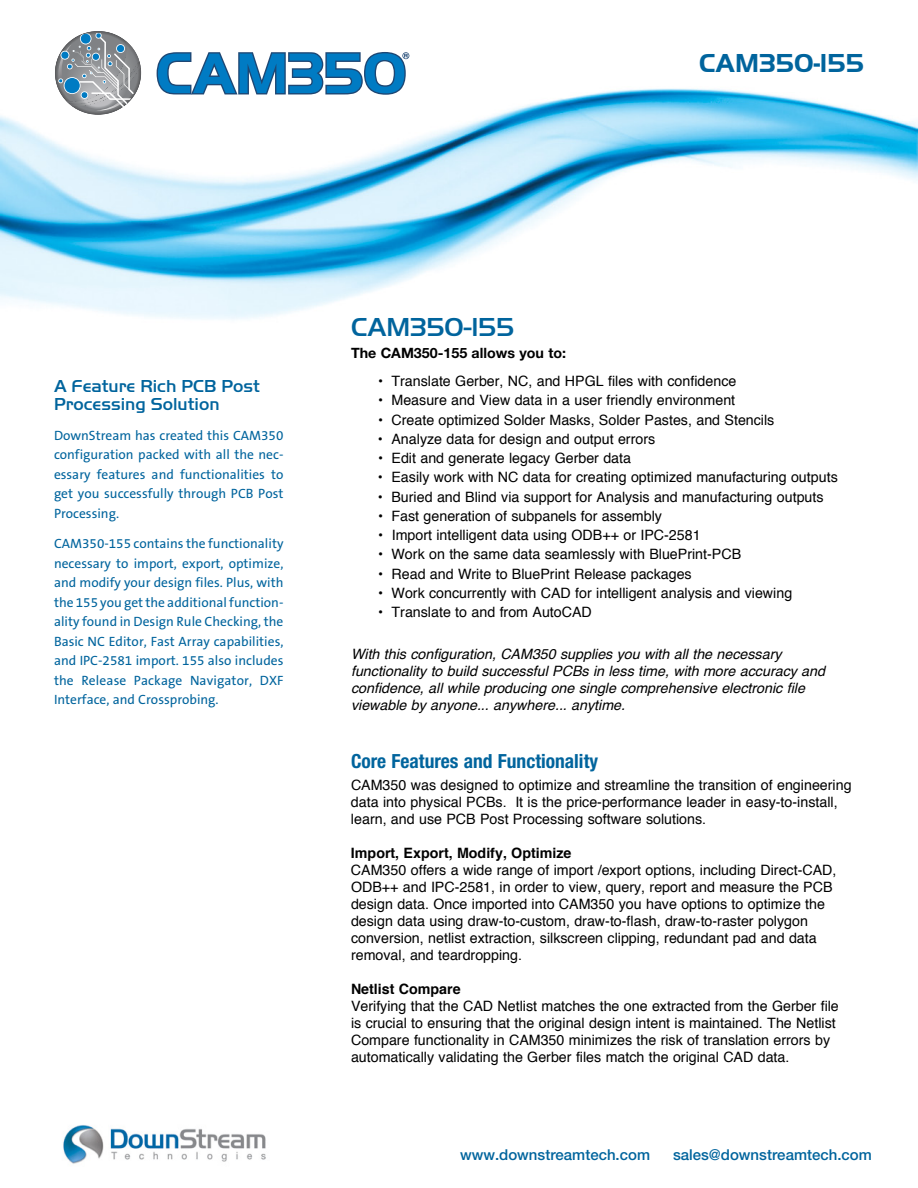
<style>
.page{position:relative;width:918px;height:1188px;background:#fff}
.page>*{position:absolute;margin:0;border:0;box-sizing:border-box;transform-origin:0 0}
.t1{font:500 27px "Handel Got D";color:#00649d}
.t2{font:700 27px "Handel Got D";color:#00649d}
.t3{font:700 condensed 19.5px "Helvetica Neue";color:#00649d}
.t4{font:500 18px/18px "Handel Got D";color:#00649d}
.t5{font:500 15px "Helvetica Neue";color:#00649d}
.t6{font:14.25px/17.1px "Helvetica";color:#000}
.t7{font:italic 14.25px/17.1px "Helvetica";color:#000}
.t8{font:700 14.25px "Helvetica";color:#000}
.t9{font:700 14.25px "Helvetica Neue";color:#000}
.t10{font:13.5px/19.5px "The Sans B5 Plain";color:#00649d;text-align:justify}
</style>
<div class="page">
<img style="left:0;top:31px;width:918px;height:288px">
<img style="left:63px;top:1125px;width:203px;height:39px">
<svg style="left:157px;top:52px;width:252px;height:43px"></svg>
<svg style="left:58px;top:33px;width:83px;height:86px"></svg>
<h1 class="t2" style="left:699px;top:48px;width:166px">CAM350-155</h1>
<p class="t4" style="left:54px;top:376px;width:207px">A Feature Rich PCB Post<br>Processing Solution</p>
<p class="t10" style="left:54px;top:426px;width:231px">DownStream has created this CAM350 configuration packed with all the nec&shy;essary features and functionalities to get you successfully through PCB Post Processing.</p>
<p class="t10" style="left:54px;top:535px;width:231px">CAM350-155 contains the functionality necessary to import, export, optimize, and modify your design files. Plus, with the 155 you get the additional function&shy;ality found in Design Rule Checking, the Basic NC Editor, Fast Array capabilities, and IPC-2581 import. 155 also includes the Release Package Navigator, DXF Interface, and Crossprobing.</p>
<h1 class="t1" style="left:351px;top:311px;width:165px">CAM350-155</h1>
<p class="t9" style="left:351px;top:344px;width:217px">The CAM350-155 allows you to:</p>
<p class="t6" style="left:378px;top:373px;width:360px">• Translate Gerber, NC, and HPGL files with confidence</p>
<p class="t6" style="left:378px;top:392px;width:359px">• Measure and View data in a user friendly environment</p>
<p class="t6" style="left:378px;top:411px;width:398px">• Create optimized Solder Masks, Solder Pastes, and Stencils</p>
<p class="t6" style="left:378px;top:431px;width:279px">• Analyze data for design and output errors</p>
<p class="t6" style="left:378px;top:450px;width:255px">• Edit and generate legacy Gerber data</p>
<p class="t6" style="left:378px;top:469px;width:461px">• Easily work with NC data for creating optimized manufacturing outputs</p>
<p class="t6" style="left:378px;top:488px;width:447px">• Buried and Blind via support for Analysis and manufacturing outputs</p>
<p class="t6" style="left:378px;top:508px;width:286px">• Fast generation of subpanels for assembly</p>
<p class="t6" style="left:378px;top:527px;width:324px">• Import intelligent data using ODB++ or IPC-2581</p>
<p class="t6" style="left:378px;top:546px;width:365px">• Work on the same data seamlessly with BluePrint-PCB</p>
<p class="t6" style="left:378px;top:566px;width:315px">• Read and Write to BluePrint Release packages</p>
<p class="t6" style="left:378px;top:585px;width:416px">• Work concurrently with CAD for intelligent analysis and viewing</p>
<p class="t6" style="left:378px;top:604px;width:215px">• Translate to and from AutoCAD</p>
<p class="t7" style="left:351px;top:646px;width:476px">With this configuration, CAM350 supplies you with all the necessary functionality to build successful PCBs in less time, with more accuracy and confidence, all while producing one single comprehensive electronic file viewable by anyone... anywhere... anytime.</p>
<h2 class="t3" style="left:351px;top:749px;width:249px">Core Features and Functionality</h2>
<p class="t6" style="left:351px;top:777px;width:502px">CAM350 was designed to optimize and streamline the transition of engineering data into physical PCBs. It is the price-performance leader in easy-to-install, learn, and use PCB Post Processing software solutions.</p>
<p class="t8" style="left:351px;top:841px;width:222px">Import, Export, Modify, Optimize</p>
<p class="t6" style="left:351px;top:862px;width:487px">CAM350 offers a wide range of import /export options, including Direct-CAD, ODB++ and IPC-2581, in order to view, query, report and measure the PCB design data. Once imported into CAM350 you have options to optimize the design data using draw-to-custom, draw-to-flash, draw-to-raster polygon conversion, netlist extraction, silkscreen clipping, redundant pad and data removal, and teardropping.</p>
<p class="t8" style="left:351px;top:977px;width:111px">Netlist Compare</p>
<p class="t6" style="left:351px;top:998px;width:489px">Verifying that the CAD Netlist matches the one extracted from the Gerber file is crucial to ensuring that the original design intent is maintained. The Netlist Compare functionality in CAM350 minimizes the risk of translation errors by automatically validating the Gerber files match the original CAD data.</p>
<p class="t5" style="left:460px;top:1146px;width:192px">www.downstreamtech.com</p>
<p class="t5" style="left:673px;top:1146px;width:200px">sales@downstreamtech.com</p>
</div>
